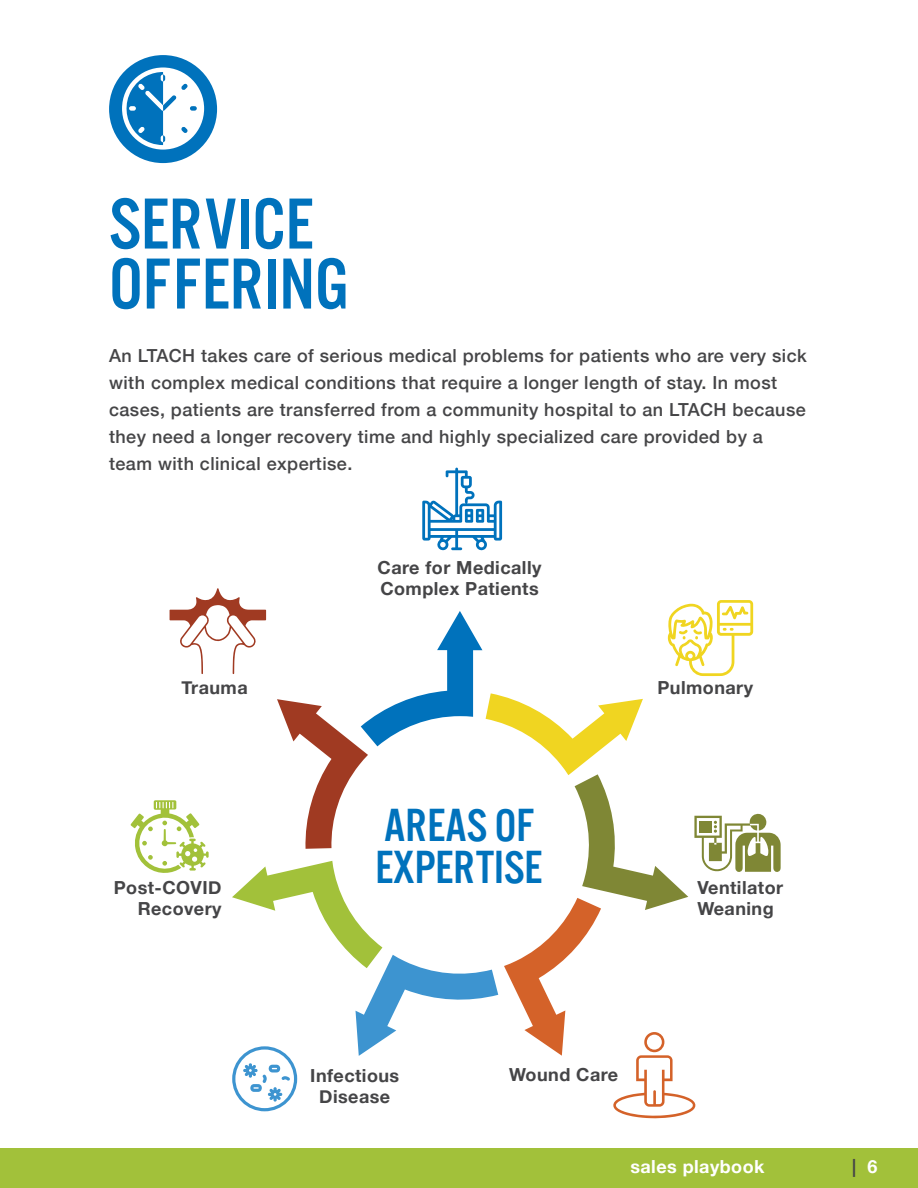
<style>
.page{position:relative;width:918px;height:1188px;background:#fff}
.page>*{position:absolute;margin:0;border:0;box-sizing:border-box;transform-origin:0 0}
.t1{font:75px/60px "U.S.101";color:#0072bc}
.t2{font:48px/42px "U.S.101";color:#0072bc}
.t3{font:500 18px/27px "Helvetica Neue";letter-spacing:.025em;color:#454547}
.t4{font:700 18px/21px "Helvetica Neue";letter-spacing:.025em;color:#454547}
.t5{font:700 18px "Helvetica Neue";letter-spacing:.025em;color:#fff}
.s1{color:#fff}
</style>
<div class="page">
<div style="left:0;top:1148px;width:918px;height:40px;background:#a2c13a"></div>
<div style="left:109px;top:55px;width:108px;height:108px;background:#0072bc;border-radius:50%"></div>
<svg style="left:122px;top:67px;width:82px;height:83px"></svg>
<svg style="left:422px;top:468px;width:80px;height:83px"></svg>
<svg style="left:131px;top:588px;width:650px;height:530px"></svg>
<h1 class="t1" style="left:109px;top:196px;width:241px">SERVICE<br>OFFERING</h1>
<p class="t3" style="left:109px;top:341px;width:699px">An LTACH takes care of serious medical problems for patients who are very sick with complex medical conditions that require a longer length of stay. In most cases, patients are transferred from a community hospital to an LTACH because they need a longer recovery time and highly specialized care provided by a team with clinical expertise.</p>
<p class="t4" style="left:181px;top:677px;width:68px">Trauma</p>
<p class="t4" style="left:114px;top:877px;width:109px;text-align:right">Post-COVID<br>Recovery</p>
<p class="t4" style="left:378px;top:557px;width:165px">Care for Medically<br>Complex Patients</p>
<h2 class="t2" style="left:376px;top:805px;width:168px">AREAS OF<br>EXPERTISE</h2>
<p class="t4" style="left:658px;top:678px;width:97px">Pulmonary</p>
<p class="t4" style="left:697px;top:877px;width:87px">Ventilator<br>Weaning</p>
<p class="t4" style="left:310px;top:1065px;width:91px">Infectious</p>
<p class="t4" style="left:509px;top:1064px;width:111px">Wound Care</p>
<p class="t4" style="left:319px;top:1086px;width:73px">Disease</p>
<p class="t5" style="left:630px;top:1152px;width:136px">sales playbook</p>
<p class="t4" style="left:852px;top:1156px;width:27px">| <span class="s1">6</span></p>
</div>
